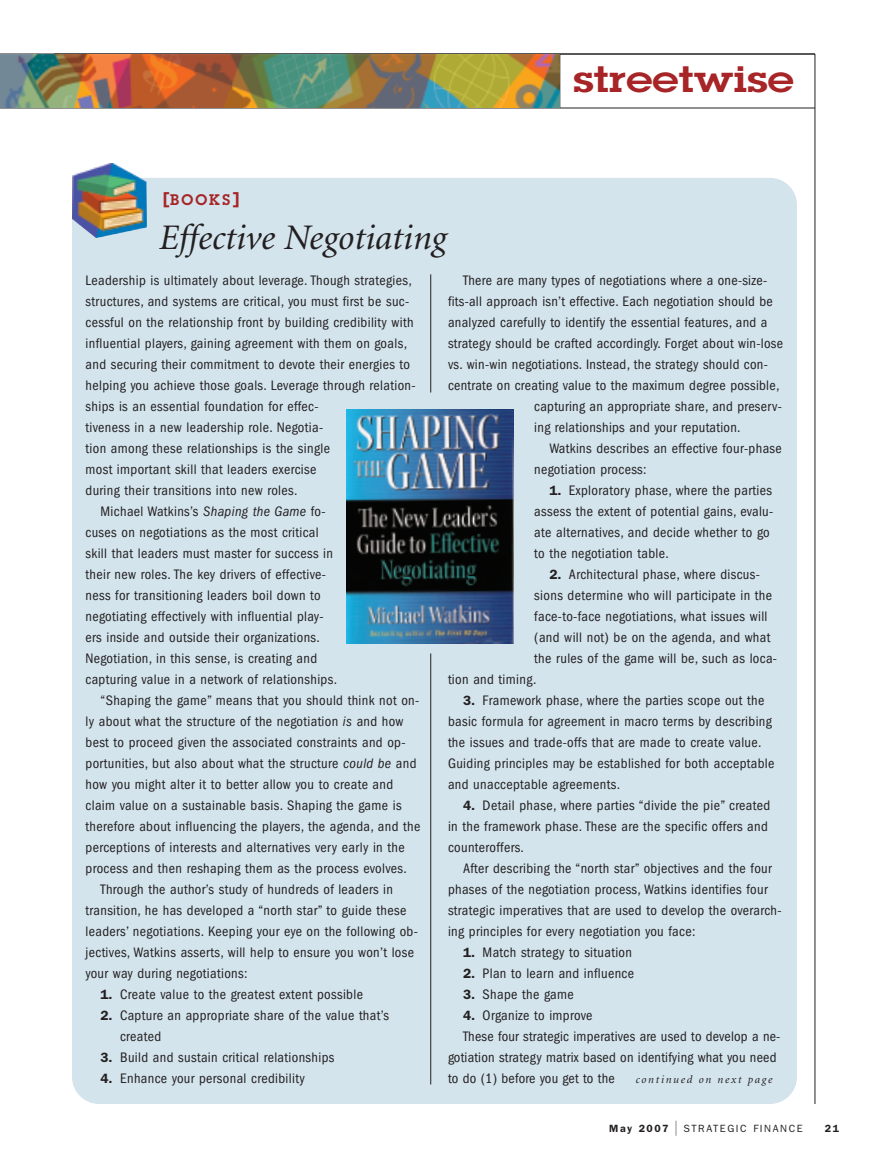
<style>
.page{position:relative;width:878px;height:1161px;background:#fff}
.page>*{position:absolute;margin:0;border:0;box-sizing:border-box;transform-origin:0 0}
.t1{font:italic 36px "Minion";color:#231f20}
.t2{font:600 36px "Lubalin Graph";color:#a72427;scale:1.25 1}
.t3{font:600 15px "Lubalin Graph";letter-spacing:.15em;color:#a72427}
.t4{font:condensed 14.25px/21px "Franklin Gothic";letter-spacing:.025em;color:#231f20}
.t5{font:italic 11.25px "Minion";letter-spacing:.15em;color:#231f20}
.t6{font:10.5px "Franklin Gothic";letter-spacing:.15em;color:#231f20}
.t7{font:600 10.5px "Franklin Gothic";color:#231f20}
.s1{font-size:18px}
.s2{font-style:italic}
.s3{font-weight:600;font-stretch:normal;font-size:13.5px}
.s4{font-weight:600}
.s5{font-size:15px}
</style>
<div class="page">
<hr style="left:814px;top:54px;width:1px;height:1050px;background:#231f20">
<img style="left:0;top:55px;width:559px;height:53px">
<hr style="left:559px;top:54px;width:1px;height:54px;background:#231f20">
<hr style="left:0;top:54px;width:814px;height:1px;background:#231f20">
<hr style="left:0;top:108px;width:814px;height:1px;background:#231f20">
<div style="left:72px;top:178px;width:724px;height:926px;background:#d3e4ec;border-radius:27px"></div>
<hr style="left:430px;top:274px;width:1px;height:119px;background:#231f20">
<hr style="left:430px;top:653px;width:1px;height:432px;background:#231f20">
<img style="left:72px;top:164px;width:75px;height:74px">
<img style="left:346px;top:410px;width:167px;height:233px">
<p class="t3" style="left:163px;top:191px;width:77px"><span class="s1">[</span>BOOKS<span class="s1">]</span></p>
<h1 class="t2" style="left:573px;top:58px;width:178px">streetwise</h1>
<h1 class="t1" style="left:159px;top:223px;width:289px">Effective Negotiating</h1>
<p class="t4" style="left:86px;top:271px;width:328px">Leadership is ultimately about leverage. Though strategies,</p>
<p class="t4" style="left:86px;top:292px;width:325px">structures, and systems are critical, you must first be suc-</p>
<p class="t4" style="left:86px;top:313px;width:329px">cessful on the relationship front by building credibility with</p>
<p class="t4" style="left:86px;top:334px;width:323px">influential players, gaining agreement with them on goals,</p>
<p class="t4" style="left:86px;top:355px;width:326px">and securing their commitment to devote their energies to</p>
<p class="t4" style="left:86px;top:376px;width:331px">helping you achieve those goals. Leverage through relation-</p>
<p class="t4" style="left:86px;top:397px;width:234px">ships is an essential foundation for effec-</p>
<p class="t4" style="left:86px;top:418px;width:239px">tiveness in a new leadership role. Negotia-</p>
<p class="t4" style="left:86px;top:439px;width:246px">tion among these relationships is the single</p>
<p class="t4" style="left:86px;top:460px;width:232px">most important skill that leaders exercise</p>
<p class="t4" style="left:86px;top:481px;width:213px">during their transitions into new roles.</p>
<p class="t4" style="left:100px;top:502px;width:226px">Michael Watkins’s <span class="s2">Shaping the Game</span> fo-</p>
<p class="t4" style="left:86px;top:523px;width:235px">cuses on negotiations as the most critical</p>
<p class="t4" style="left:86px;top:544px;width:249px">skill that leaders must master for success in</p>
<p class="t4" style="left:86px;top:565px;width:242px">their new roles. The key drivers of effective-</p>
<p class="t4" style="left:85px;top:586px;width:237px">ness for transitioning leaders boil down to</p>
<p class="t4" style="left:85px;top:607px;width:239px">negotiating effectively with influential play-</p>
<p class="t4" style="left:86px;top:628px;width:236px">ers inside and outside their organizations.</p>
<p class="t4" style="left:86px;top:649px;width:233px">Negotiation, in this sense, is creating and</p>
<p class="t4" style="left:86px;top:670px;width:253px">capturing value in a network of relationships.</p>
<p class="t4" style="left:101px;top:691px;width:320px">“Shaping the game” means that you should think not on-</p>
<p class="t4" style="left:86px;top:712px;width:319px">ly about what the structure of the negotiation <span class="s2">is</span> and how</p>
<p class="t4" style="left:86px;top:733px;width:321px">best to proceed given the associated constraints and op-</p>
<p class="t4" style="left:86px;top:754px;width:332px">portunities, but also about what the structure <span class="s2">could be</span> and</p>
<p class="t4" style="left:86px;top:775px;width:309px">how you might alter it to better allow you to create and</p>
<p class="t4" style="left:86px;top:796px;width:317px">claim value on a sustainable basis. Shaping the game is</p>
<p class="t4" style="left:86px;top:817px;width:336px">therefore about influencing the players, the agenda, and the</p>
<p class="t4" style="left:86px;top:838px;width:320px">perceptions of interests and alternatives very early in the</p>
<p class="t4" style="left:86px;top:859px;width:323px">process and then reshaping them as the process evolves.</p>
<p class="t4" style="left:101px;top:880px;width:294px">Through the author’s study of hundreds of leaders in</p>
<p class="t4" style="left:86px;top:901px;width:322px">transition, he has developed a “north star” to guide these</p>
<p class="t4" style="left:86px;top:922px;width:334px">leaders’ negotiations. Keeping your eye on the following ob-</p>
<p class="t4" style="left:86px;top:943px;width:330px">jectives, Watkins asserts, will help to ensure you won’t lose</p>
<p class="t4" style="left:86px;top:964px;width:163px">your way during negotiations:</p>
<p class="t4" style="left:100px;top:985px;width:264px"><span class="s3">1.</span> Create value to the greatest extent possible</p>
<p class="t4" style="left:120px;top:1006px;width:270px;text-indent:-20px"><span class="s3">2.</span> Capture an appropriate share of the value that’s created</p>
<p class="t4" style="left:100px;top:1048px;width:235px"><span class="s3">3.</span> Build and sustain critical relationships</p>
<p class="t4" style="left:100px;top:1069px;width:206px"><span class="s3">4.</span> Enhance your personal credibility</p>
<p class="t4" style="left:463px;top:271px;width:305px">There are many types of negotiations where a one-size-</p>
<p class="t4" style="left:448px;top:292px;width:326px">fits-all approach isn’t effective. Each negotiation should be</p>
<p class="t4" style="left:448px;top:313px;width:321px">analyzed carefully to identify the essential features, and a</p>
<p class="t4" style="left:448px;top:334px;width:336px">strategy should be crafted accordingly. Forget about win-lose</p>
<p class="t4" style="left:448px;top:355px;width:321px">vs. win-win negotiations. Instead, the strategy should con-</p>
<p class="t4" style="left:448px;top:376px;width:333px">centrate on creating value to the maximum degree possible,</p>
<p class="t4" style="left:534px;top:397px;width:249px">capturing an appropriate share, and preserv-</p>
<p class="t4" style="left:534px;top:418px;width:208px">ing relationships and your reputation.</p>
<p class="t4" style="left:549px;top:439px;width:234px">Watkins describes an effective four-phase</p>
<p class="t4" style="left:534px;top:460px;width:114px">negotiation process:</p>
<p class="t4" style="left:534px;top:481px;width:240px;text-indent:15px"><span class="s3">1.</span> Exploratory phase, where the parties assess the extent of potential gains, evalu&shy;ate alternatives, and decide whether to go to the negotiation table.</p>
<p class="t4" style="left:549px;top:565px;width:212px"><span class="s3">2.</span> Architectural phase, where discus-</p>
<p class="t4" style="left:534px;top:586px;width:239px">sions determine who will participate in the</p>
<p class="t4" style="left:534px;top:607px;width:235px">face-to-face negotiations, what issues will</p>
<p class="t4" style="left:534px;top:628px;width:237px">(and will not) be on the agenda, and what</p>
<p class="t4" style="left:534px;top:649px;width:244px">the rules of the game will be, such as loca-</p>
<p class="t4" style="left:448px;top:670px;width:90px">tion and timing.</p>
<p class="t4" style="left:448px;top:691px;width:328px;text-indent:15px"><span class="s3">3.</span> Framework phase, where the parties scope out the basic formula for agreement in macro terms by describing the issues and trade-offs that are made to create value.<br>Guiding principles may be established for both acceptable and unacceptable agreements.</p>
<p class="t4" style="left:448px;top:796px;width:324px;text-indent:15px"><span class="s3">4.</span> Detail phase, where parties “divide the pie” created in the framework phase. These are the specific offers and counteroffers.</p>
<p class="t4" style="left:448px;top:859px;width:335px;text-indent:15px">After describing the “north star” objectives and the four phases of the negotiation process, Watkins identifies four strategic imperatives that are used to develop the overarch&shy;ing principles for every negotiation you face:</p>
<p class="t4" style="left:463px;top:943px;width:171px"><span class="s3">1.</span> Match strategy to situation</p>
<p class="t4" style="left:463px;top:964px;width:173px"><span class="s3">2.</span> Plan to learn and influence</p>
<p class="t4" style="left:463px;top:985px;width:112px"><span class="s3">3.</span> Shape the game</p>
<p class="t4" style="left:463px;top:1006px;width:131px"><span class="s3">4.</span> Organize to improve</p>
<p class="t4" style="left:463px;top:1027px;width:319px">These four strategic imperatives are used to develop a ne-</p>
<p class="t4" style="left:448px;top:1048px;width:330px">gotiation strategy matrix based on identifying what you need</p>
<p class="t4" style="left:448px;top:1069px;width:168px">to do (1) before you get to the</p>
<p class="t5" style="left:635px;top:1075px;width:138px">continued on next page</p>
<p class="t6" style="left:609px;top:1125px;width:195px"><span class="s4">May 2007</span> <span class="s5">|</span> STRATEGIC FINANCE</p>
<p class="t7" style="left:824px;top:1125px;width:16px">21</p>
</div>
